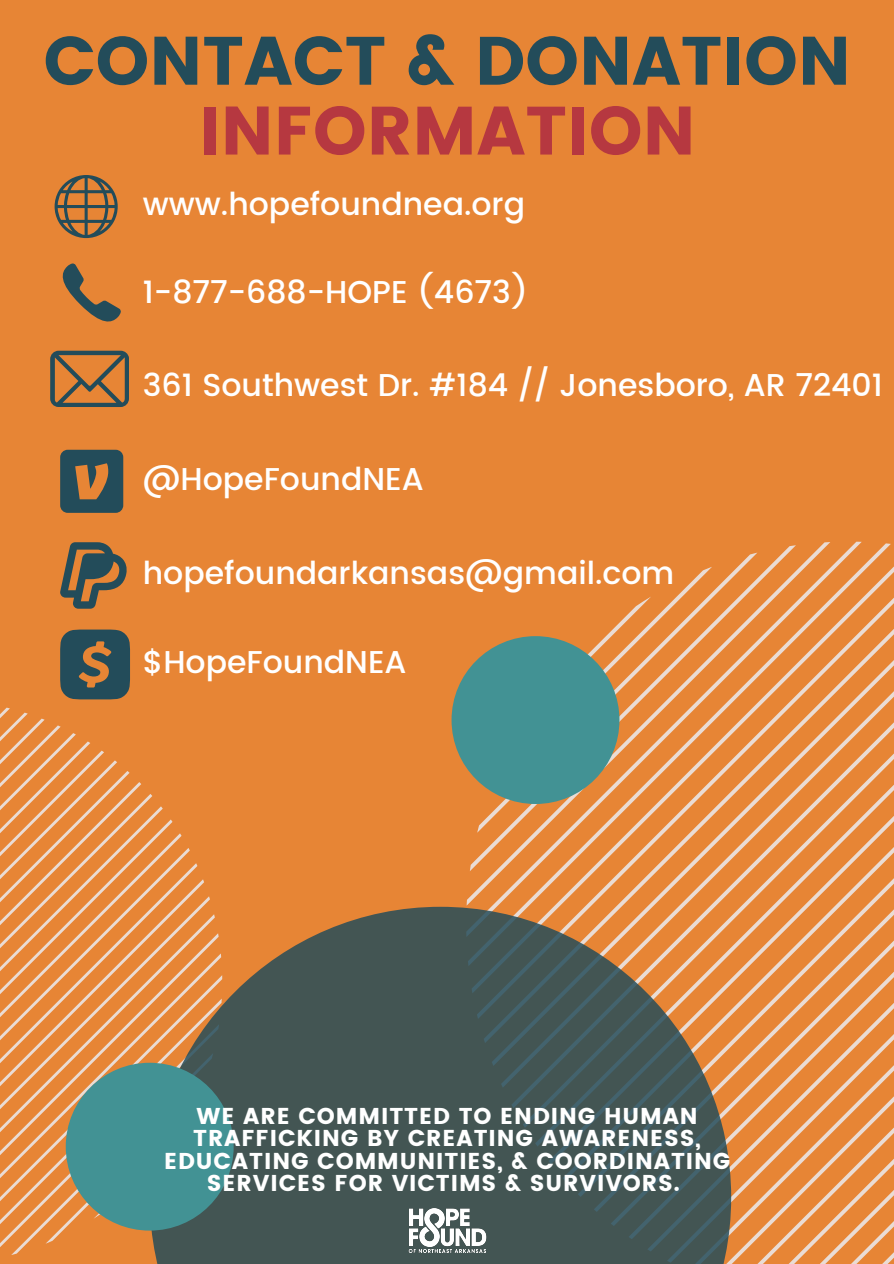
<style>
.page{position:relative;width:894px;height:1264px;background:#fff}
.page>*{position:absolute;margin:0;border:0;box-sizing:border-box;transform-origin:0 0}
.t1{font:68.25px/69.8px "Poppins";color:#234c5a;text-align:center}
.t2{font:500 31.5px "Poppins";color:#fff}
.t3{font:22.95px/22.5px "Poppins";letter-spacing:.04em;color:#fff;text-align:center}
.s1{color:#b63840}
</style>
<div class="page">
<div style="left:0;top:0;width:893px;height:1263px;background:#e78535"></div>
<svg style="left:522px;top:598px;width:371px;height:308px"></svg>
<svg style="left:535px;top:610px;width:358px;height:296px"></svg>
<svg style="left:548px;top:624px;width:345px;height:282px"></svg>
<svg style="left:562px;top:638px;width:331px;height:268px"></svg>
<svg style="left:577px;top:653px;width:316px;height:253px"></svg>
<svg style="left:593px;top:669px;width:300px;height:237px"></svg>
<svg style="left:610px;top:686px;width:283px;height:220px"></svg>
<svg style="left:628px;top:704px;width:265px;height:202px"></svg>
<svg style="left:647px;top:722px;width:246px;height:184px"></svg>
<svg style="left:667px;top:742px;width:226px;height:164px"></svg>
<svg style="left:687px;top:763px;width:206px;height:143px"></svg>
<svg style="left:709px;top:785px;width:184px;height:478px"></svg>
<svg style="left:732px;top:808px;width:161px;height:455px"></svg>
<svg style="left:756px;top:832px;width:137px;height:431px"></svg>
<svg style="left:782px;top:858px;width:111px;height:405px"></svg>
<svg style="left:0;top:707px;width:210px;height:547px"></svg>
<svg style="left:150px;top:906px;width:581px;height:357px;fill:#435553"></svg>
<div style="left:451px;top:636px;width:168px;height:168px;background:#429294;border-radius:50%"></div>
<div style="left:66px;top:1062px;width:167px;height:168px;background:#429294;border-radius:50%"></div>
<img style="left:406px;top:1206px;width:82px;height:47px">
<svg style="left:55px;top:175px;width:63px;height:63px"></svg>
<svg style="left:60px;top:450px;width:63px;height:63px"></svg>
<svg style="left:60px;top:629px;width:70px;height:70px"></svg>
<svg style="left:60px;top:542px;width:67px;height:66px"></svg>
<svg style="left:62px;top:263px;width:59px;height:59px"></svg>
<svg style="left:50px;top:351px;width:79px;height:56px"></svg>
<p class="t1" style="left:43px;top:26px;width:808px">CONTACT &amp; DONATION<br><span class="s1">INFORMATION</span></p>
<p class="t2" style="left:143px;top:185px;width:384px">www.hopefoundnea.org</p>
<p class="t2" style="left:143px;top:274px;width:386px">1-877-688-HOPE (4673)</p>
<p class="t2" style="left:143px;top:367px;width:741px">361 Southwest Dr. #184 // Jonesboro, AR 72401</p>
<p class="t2" style="left:143px;top:460px;width:282px">@HopeFoundNEA</p>
<p class="t2" style="left:143px;top:555px;width:533px">hopefoundarkansas@gmail.com</p>
<p class="t2" style="left:143px;top:643px;width:265px">$HopeFoundNEA</p>
<p class="t3" style="left:164px;top:1104px;width:567px">WE ARE COMMITTED TO ENDING HUMAN TRAFFICKING BY CREATING AWARENESS, EDUCATING COMMUNITIES, &amp; COORDINATING SERVICES FOR VICTIMS &amp; SURVIVORS.</p>
</div>
